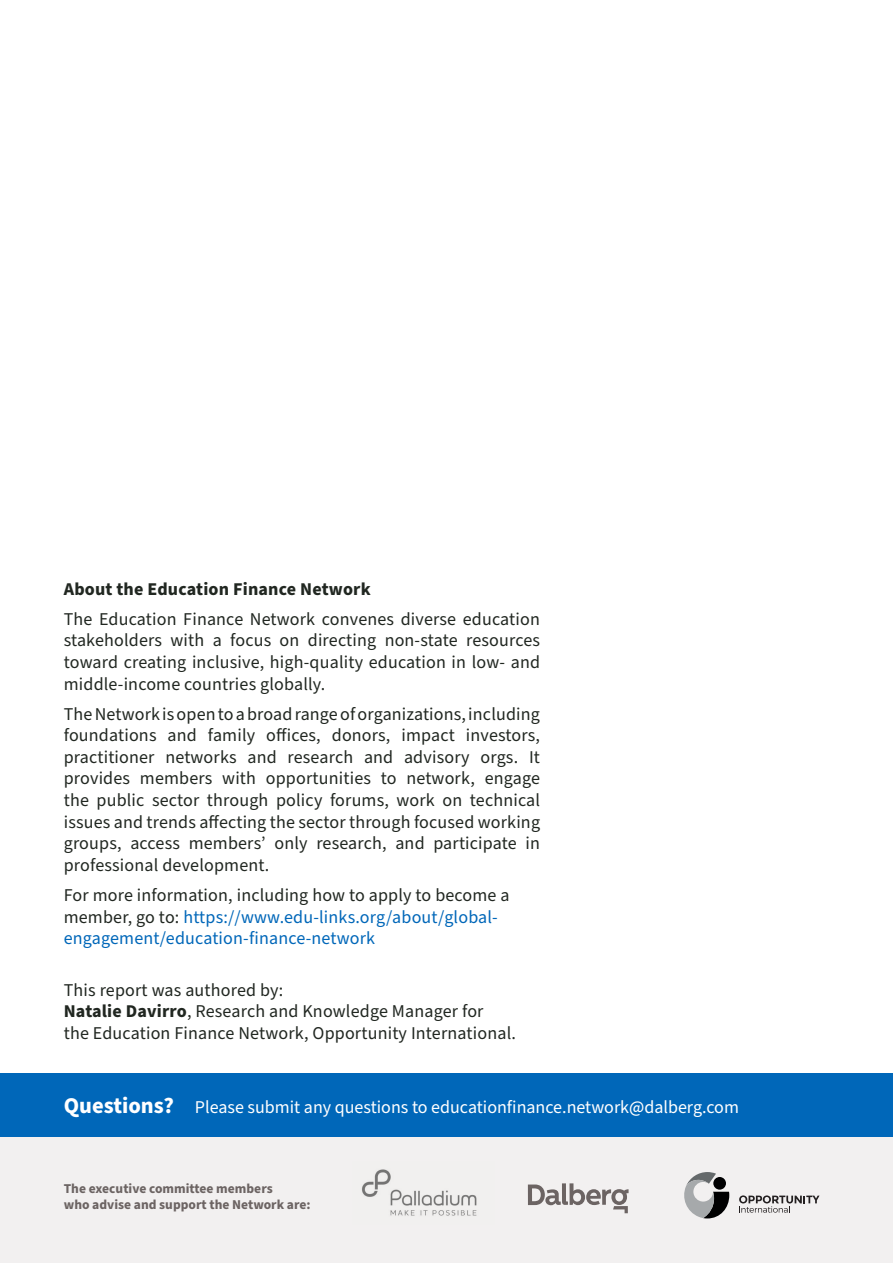
<style>
.page{position:relative;width:893px;height:1263px;background:#fff}
.page>*{position:absolute;margin:0;border:0;box-sizing:border-box;transform-origin:0 0}
.t1{font:700 22.5px "Source Sans Pro";color:#fff}
.Body_text_Regular_12{font:18px/21.6px "Source Sans Pro";letter-spacing:.01em;color:#212721;text-align:justify}
.Body_text_Regular_12-2{font:18px/21.6px "Source Sans Pro";letter-spacing:.01em;color:#0067b9}
.t2{font:18px "Source Sans Pro";color:#fff}
.Subheading_12pt{font:700 18px "Source Sans Pro";letter-spacing:.01em;color:#212721}
.t3{font:700 13.5px/16.2px "Source Sans Pro";color:#6c6463}
.s1{color:#212721}
.s2{font-weight:700}
</style>
<div class="page">
<div style="left:0;top:1137px;width:893px;height:126px;background:#f2f0f0"></div>
<svg style="left:528px;top:1183px;width:101px;height:30px"></svg>
<img style="left:362px;top:1169px;width:115px;height:47px">
<svg style="left:739px;top:1195px;width:80px;height:17px"></svg>
<svg style="left:684px;top:1172px;width:45px;height:46px"></svg>
<div style="left:0;top:1074px;width:893px;height:63px;background:#0067b9"></div>
<p class="Subheading_12pt" style="left:64px;top:576px;width:308px">About the Education Finance Network</p>
<p class="Body_text_Regular_12" style="left:64px;top:608px;width:478px">The Education Finance Network convenes diverse education stakeholders with a focus on directing non-state resources toward creating inclusive, high-quality education in low- and middle-income countries globally.</p>
<p class="Body_text_Regular_12" style="left:64px;top:703px;width:478px">The Network is open to a broad range of organizations, including foundations and family offices, donors, impact investors, practitioner networks and research and advisory orgs. It provides members with opportunities to network, engage the public sector through policy forums, work on technical issues and trends affecting the sector through focused working groups, access members’ only research, and participate in professional development.</p>
<p class="Body_text_Regular_12-2" style="left:64px;top:885px;width:447px"><span class="s1">For more information, including how to apply to become a member, go to:</span> https://www.edu-links.org/about/global&shy;engagement/education-finance-network</p>
<p class="Body_text_Regular_12" style="left:64px;top:979px;width:454px;text-align:left">This report was authored by:<br><span class="s2">Natalie Davirro</span>, Research and Knowledge Manager for<br>the Education Finance Network, Opportunity International.</p>
<p class="t1" style="left:64px;top:1090px;width:112px">Questions?</p>
<p class="t2" style="left:195px;top:1095px;width:545px">Please submit any questions to educationfinance.network@dalberg.com</p>
<p class="t3" style="left:64px;top:1181px;width:248px">The executive committee members<br>who advise and support the Network are:</p>
</div>
